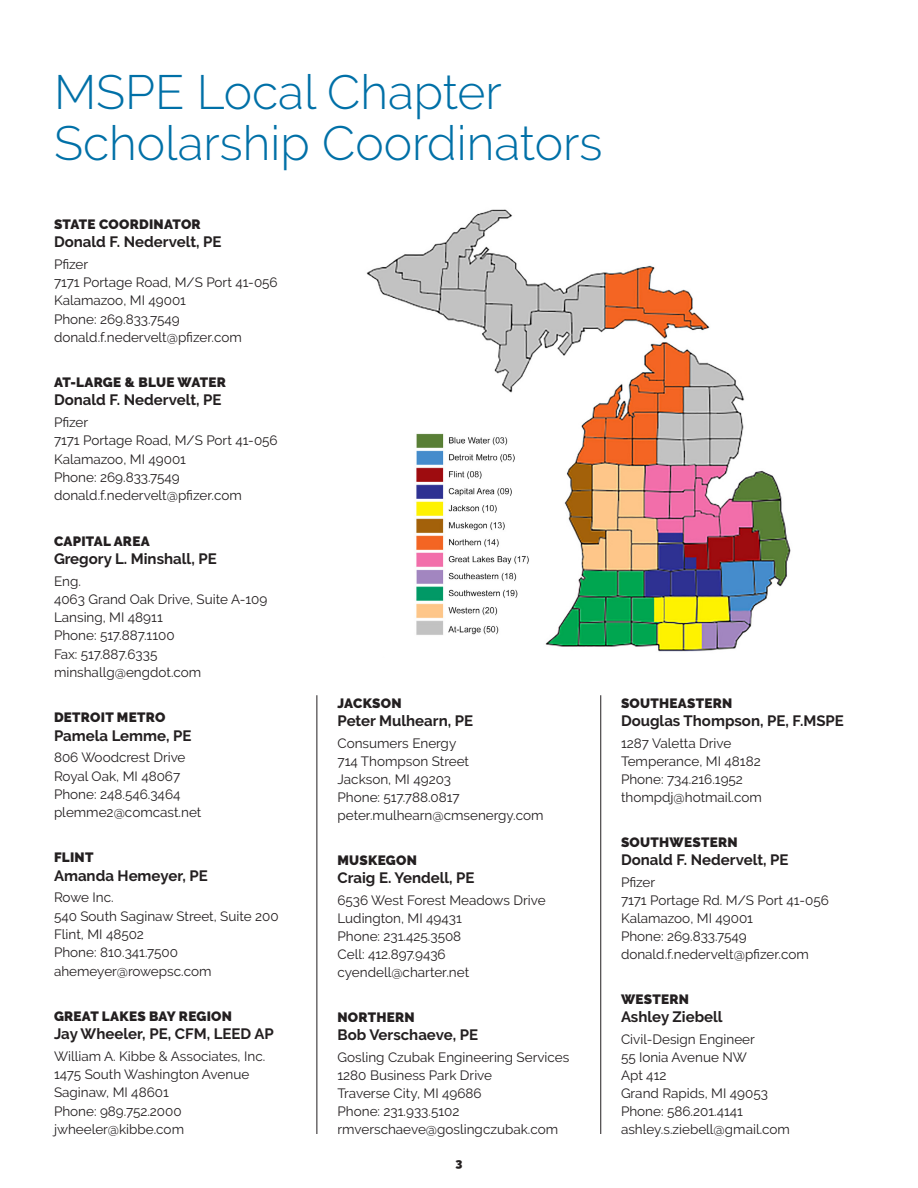
<style>
.page{position:relative;width:918px;height:1188px;background:#fff}
.page>*{position:absolute;margin:0;border:0;box-sizing:border-box;transform-origin:0 0}
.t1{font:300 48px/51px "Raleway";color:#0070a7}
.t2{font:700 15px "Raleway";color:#231f20}
.t3{font:13.5px "Raleway";color:#231f20}
.t4{font:900 13.5px "Raleway";letter-spacing:.02em;color:#231f20}
.t5{font:900 12px "Raleway";color:#231f20}
</style>
<div class="page">
<img style="left:366px;top:209px;width:425px;height:443px">
<hr style="left:316px;top:695px;width:1px;height:439px;background:#231f20">
<hr style="left:600px;top:695px;width:1px;height:439px;background:#231f20">
<p class="t1" style="left:54px;top:66px;width:550px">MSPE Local Chapter<br>Scholarship Coordinators</p>
<p class="t4" style="left:54px;top:216px;width:148px">STATE COORDINATOR</p>
<p class="t2" style="left:54px;top:233px;width:169px">Donald F. Nedervelt, PE</p>
<p class="t3" style="left:54px;top:256px;width:36px">Pfizer</p>
<p class="t3" style="left:54px;top:274px;width:225px">7171 Portage Road, M/S Port 41-056</p>
<p class="t3" style="left:54px;top:293px;width:134px">Kalamazoo, MI 49001</p>
<p class="t3" style="left:54px;top:311px;width:127px">Phone: 269.833.7549</p>
<p class="t3" style="left:54px;top:329px;width:189px">donald.f.nedervelt@pfizer.com</p>
<p class="t4" style="left:54px;top:375px;width:173px">AT-LARGE &amp; BLUE WATER</p>
<p class="t2" style="left:54px;top:392px;width:169px">Donald F. Nedervelt, PE</p>
<p class="t3" style="left:54px;top:415px;width:36px">Pfizer</p>
<p class="t3" style="left:54px;top:433px;width:225px">7171 Portage Road, M/S Port 41-056</p>
<p class="t3" style="left:54px;top:451px;width:134px">Kalamazoo, MI 49001</p>
<p class="t3" style="left:54px;top:469px;width:127px">Phone: 269.833.7549</p>
<p class="t3" style="left:54px;top:488px;width:189px">donald.f.nedervelt@pfizer.com</p>
<p class="t4" style="left:54px;top:533px;width:97px">CAPITAL AREA</p>
<p class="t2" style="left:54px;top:550px;width:164px">Gregory L. Minshall, PE</p>
<p class="t3" style="left:54px;top:573px;width:28px">Eng.</p>
<p class="t3" style="left:54px;top:591px;width:215px">4063 Grand Oak Drive, Suite A-109</p>
<p class="t3" style="left:54px;top:610px;width:110px">Lansing, MI 48911</p>
<p class="t3" style="left:54px;top:628px;width:122px">Phone: 517.887.1100</p>
<p class="t3" style="left:54px;top:646px;width:105px">Fax: 517.887.6335</p>
<p class="t3" style="left:54px;top:664px;width:149px">minshallg@engdot.com</p>
<p class="t4" style="left:54px;top:710px;width:113px">DETROIT METRO</p>
<p class="t2" style="left:54px;top:727px;width:139px">Pamela Lemme, PE</p>
<p class="t3" style="left:54px;top:750px;width:133px">806 Woodcrest Drive</p>
<p class="t3" style="left:54px;top:768px;width:128px">Royal Oak, MI 48067</p>
<p class="t3" style="left:54px;top:786px;width:128px">Phone: 248.546.3464</p>
<p class="t3" style="left:54px;top:805px;width:149px">plemme2@comcast.net</p>
<p class="t4" style="left:54px;top:850px;width:41px">FLINT</p>
<p class="t2" style="left:54px;top:867px;width:155px">Amanda Hemeyer, PE</p>
<p class="t3" style="left:54px;top:890px;width:61px">Rowe Inc.</p>
<p class="t3" style="left:54px;top:908px;width:226px">540 South Saginaw Street, Suite 200</p>
<p class="t3" style="left:54px;top:926px;width:92px">Flint, MI 48502</p>
<p class="t3" style="left:54px;top:945px;width:126px">Phone: 810.341.7500</p>
<p class="t3" style="left:54px;top:963px;width:159px">ahemeyer@rowepsc.com</p>
<p class="t4" style="left:54px;top:1008px;width:180px">GREAT LAKES BAY REGION</p>
<p class="t2" style="left:54px;top:1025px;width:221px">Jay Wheeler, PE, CFM, LEED AP</p>
<p class="t3" style="left:54px;top:1048px;width:213px">William A. Kibbe &amp; Associates, Inc.</p>
<p class="t3" style="left:54px;top:1067px;width:197px">1475 South Washington Avenue</p>
<p class="t3" style="left:54px;top:1085px;width:116px">Saginaw, MI 48601</p>
<p class="t3" style="left:54px;top:1103px;width:129px">Phone: 989.752.2000</p>
<p class="t3" style="left:54px;top:1121px;width:132px">jwheeler@kibbe.com</p>
<p class="t4" style="left:338px;top:695px;width:66px">JACKSON</p>
<p class="t2" style="left:338px;top:712px;width:137px">Peter Mulhearn, PE</p>
<p class="t3" style="left:338px;top:735px;width:120px">Consumers Energy</p>
<p class="t3" style="left:338px;top:753px;width:133px">714 Thompson Street</p>
<p class="t3" style="left:338px;top:771px;width:115px">Jackson, MI 49203</p>
<p class="t3" style="left:338px;top:789px;width:124px">Phone: 517.788.0817</p>
<p class="t3" style="left:338px;top:807px;width:208px">peter.mulhearn@cmsenergy.com</p>
<p class="t4" style="left:338px;top:852px;width:81px">MUSKEGON</p>
<p class="t2" style="left:338px;top:869px;width:139px">Craig E. Yendell, PE</p>
<p class="t3" style="left:338px;top:892px;width:210px">6536 West Forest Meadows Drive</p>
<p class="t3" style="left:338px;top:910px;width:126px">Ludington, MI 49431</p>
<p class="t3" style="left:338px;top:928px;width:125px">Phone: 231.425.3508</p>
<p class="t3" style="left:338px;top:946px;width:110px">Cell: 412.897.9436</p>
<p class="t3" style="left:338px;top:964px;width:133px">cyendell@charter.net</p>
<p class="t4" style="left:338px;top:1009px;width:79px">NORTHERN</p>
<p class="t2" style="left:338px;top:1026px;width:142px">Bob Verschaeve, PE</p>
<p class="t3" style="left:338px;top:1049px;width:233px">Gosling Czubak Engineering Services</p>
<p class="t3" style="left:338px;top:1067px;width:156px">1280 Business Park Drive</p>
<p class="t3" style="left:338px;top:1085px;width:146px">Traverse City, MI 49686</p>
<p class="t3" style="left:338px;top:1103px;width:123px">Phone: 231.933.5102</p>
<p class="t3" style="left:338px;top:1121px;width:222px">rmverschaeve@goslingczubak.com</p>
<p class="t5" style="left:456px;top:1155px;width:8px">3</p>
<p class="t4" style="left:621px;top:695px;width:113px">SOUTHEASTERN</p>
<p class="t2" style="left:621px;top:712px;width:224px">Douglas Thompson, PE, F.MSPE</p>
<p class="t3" style="left:621px;top:735px;width:112px">1287 Valetta Drive</p>
<p class="t3" style="left:621px;top:753px;width:141px">Temperance, MI 48182</p>
<p class="t3" style="left:621px;top:771px;width:124px">Phone: 734.216.1952</p>
<p class="t3" style="left:621px;top:789px;width:142px">thompdj@hotmail.com</p>
<p class="t4" style="left:621px;top:834px;width:118px">SOUTHWESTERN</p>
<p class="t2" style="left:621px;top:851px;width:169px">Donald F. Nedervelt, PE</p>
<p class="t3" style="left:621px;top:874px;width:36px">Pfizer</p>
<p class="t3" style="left:621px;top:892px;width:209px">7171 Portage Rd. M/S Port 41-056</p>
<p class="t3" style="left:621px;top:910px;width:134px">Kalamazoo, MI 49001</p>
<p class="t3" style="left:621px;top:928px;width:127px">Phone: 269.833.7549</p>
<p class="t3" style="left:621px;top:946px;width:189px">donald.f.nedervelt@pfizer.com</p>
<p class="t4" style="left:621px;top:991px;width:70px">WESTERN</p>
<p class="t2" style="left:621px;top:1008px;width:103px">Ashley Ziebell</p>
<p class="t3" style="left:621px;top:1031px;width:135px">Civil-Design Engineer</p>
<p class="t3" style="left:621px;top:1049px;width:127px">55 Ionia Avenue NW</p>
<p class="t3" style="left:621px;top:1067px;width:47px">Apt 412</p>
<p class="t3" style="left:621px;top:1085px;width:148px">Grand Rapids, MI 49053</p>
<p class="t3" style="left:621px;top:1103px;width:124px">Phone: 586.201.4141</p>
<p class="t3" style="left:621px;top:1121px;width:171px">ashley.s.ziebell@gmail.com</p>
</div>
